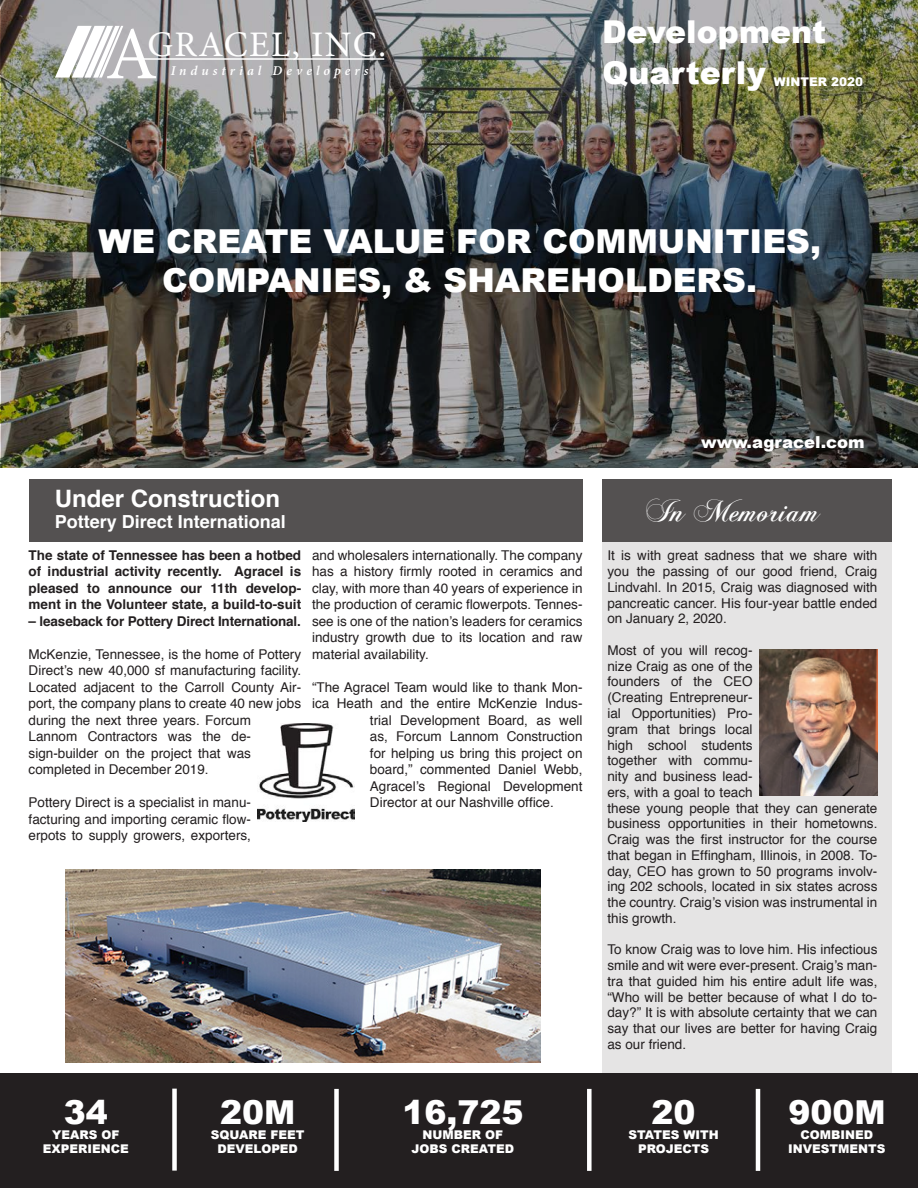
<style>
.page{position:relative;width:918px;height:1188px;background:#fff}
.page>*{position:absolute;margin:0;border:0;box-sizing:border-box;transform-origin:0 0}
.t1{font:75px "Minion Pro";color:#fff}
.t2{font:36px "Minion Pro";letter-spacing:.04em;color:#fff}
.t3{font:900 33px "Arial";color:#fff}
.t4{font:33px "Chopin Script";color:#fff}
.t5{font:900 31.5px "Arial";color:#fff}
.t6{font:700 24px "Helvetica";color:#fff}
.t7{font:700 18px "Helvetica";color:#fff}
.t8{font:900 16.5px "Arial";color:#fff}
.t9{font:13.5px/15.8px "Helvetica";color:#231f20;text-align:justify}
.t10{font:700 13.5px/16.5px "Helvetica";color:#231f20;text-align:justify}
.t11{font:italic 600 13.5px "Minion Pro";letter-spacing:.3em;color:#fff}
.t12{font:900 12px/14.4px "Arial";color:#fff;text-align:center}
</style>
<div class="page">
<div style="left:602px;top:542px;width:289px;height:532px;background:#e5e4e4"></div>
<div style="left:29px;top:479px;width:554px;height:63px;background:#545151"></div>
<img style="left:1px;top:0;width:917px;height:468px">
<svg style="left:55px;top:26px;width:68px;height:52px"></svg>
<hr style="left:132px;top:58px;width:252px;height:2px;background:#fff">
<img style="left:65px;top:869px;width:476px;height:193px">
<img style="left:258px;top:724px;width:97px;height:97px">
<div style="left:1px;top:1074px;width:917px;height:114px;background:#231f20"></div>
<div style="left:172px;top:1089px;width:5px;height:82px;background:#fff"></div>
<div style="left:334px;top:1089px;width:5px;height:82px;background:#fff"></div>
<div style="left:587px;top:1089px;width:5px;height:82px;background:#fff"></div>
<hr style="left:756px;top:1089px;width:4px;height:82px;background:#fff">
<div style="left:602px;top:479px;width:289px;height:63px;background:#545151"></div>
<img style="left:759px;top:650px;width:118px;height:146px">
<p class="t1" style="left:106px;top:4px;width:53px">A</p>
<p class="t2" style="left:147px;top:20px;width:241px">GRACEL, INC.</p>
<p class="t11" style="left:171px;top:61px;width:199px">Industrial Developers</p>
<p class="t5" style="left:602px;top:9px;width:226px">Development</p>
<p class="t5" style="left:602px;top:50px;width:166px">Quarterly</p>
<p class="t12" style="left:774px;top:74px;width:91px">WINTER 2020</p>
<p class="t3" style="left:98px;top:217px;width:724px">WE CREATE VALUE FOR COMMUNITIES,</p>
<p class="t3" style="left:162px;top:257px;width:596px">COMPANIES, &amp; SHAREHOLDERS.</p>
<p class="t6" style="left:55px;top:479px;width:227px">Under Construction</p>
<p class="t7" style="left:55px;top:508px;width:233px">Pottery Direct International</p>
<p class="t10" style="left:29px;top:547px;width:274px">The state of Tennessee has been a hotbed of industrial activity recently. Agracel is pleased to announce our 11th develop&shy;ment in the Volunteer state, a build-to-suit</p>
<p class="t10" style="left:29px;top:613px;width:274px">– leaseback for Pottery Direct International.</p>
<p class="t9" style="left:29px;top:646px;width:274px;line-height:16.5px;text-align:left">McKenzie, Tennessee, is the home of Pottery Direct’s new 40,000 sf manufacturing facility.<br>Located adjacent to the Carroll County Air&shy;port, the company plans to create 40 new jobs during the next three years. Forcum Lannom Contractors was the de&shy;sign-builder on the project that was completed in December 2019.</p>
<p class="t9" style="left:29px;top:795px;width:224px;line-height:16.5px">Pottery Direct is a specialist in manu&shy;facturing and importing ceramic flow&shy;erpots to supply growers, exporters,</p>
<p class="t9" style="left:312px;top:547px;width:272px;line-height:16.5px">and wholesalers internationally. The company has a history firmly rooted in ceramics and clay, with more than 40 years of experience in the production of ceramic flowerpots. Tennes&shy;see is one of the nation’s leaders for ceramics industry growth due to its location and raw material availability.</p>
<p class="t9" style="left:312px;top:680px;width:272px">“The Agracel Team would like to thank Mon-</p>
<p class="t9" style="left:312px;top:696px;width:272px">ica Heath and the entire McKenzie Indus-</p>
<p class="t9" style="left:370px;top:713px;width:214px">trial Development Board, as well</p>
<p class="t9" style="left:370px;top:729px;width:214px">as, Forcum Lannom Construction</p>
<p class="t9" style="left:370px;top:746px;width:214px">for helping us bring this project on</p>
<p class="t9" style="left:370px;top:762px;width:214px">board,” commented Daniel Webb,</p>
<p class="t9" style="left:370px;top:779px;width:214px">Agracel’s Regional Development</p>
<p class="t9" style="left:370px;top:795px;width:185px">Director at our Nashville office.</p>
<p class="t3" style="left:64px;top:1088px;width:46px">34</p>
<p class="t12" style="left:52px;top:1127px;width:69px">YEARS OF</p>
<p class="t12" style="left:43px;top:1141px;width:87px">EXPERIENCE</p>
<p class="t3" style="left:220px;top:1088px;width:77px">20M</p>
<p class="t12" style="left:218px;top:1141px;width:82px">DEVELOPED</p>
<p class="t12" style="left:211px;top:1127px;width:95px">SQUARE FEET</p>
<p class="t3" style="left:402px;top:1088px;width:123px">16,725</p>
<p class="t12" style="left:423px;top:1127px;width:82px">NUMBER OF</p>
<p class="t12" style="left:412px;top:1141px;width:104px">JOBS CREATED</p>
<p class="t8" style="left:701px;top:430px;width:165px">www.agracel.com</p>
<p class="t4" style="left:647px;top:490px;width:175px">In Memoriam</p>
<p class="t9" style="left:607px;top:548px;width:271px">It is with great sadness that we share with you the passing of our good friend, Craig Lindvahl. In 2015, Craig was diagnosed with pancreatic cancer. His four-year battle ended on January 2, 2020.</p>
<p class="t9" style="left:607px;top:643px;width:272px;text-align:left">Most of you will recog-<br>nize Craig as one of the<br>founders of the CEO<br>(Creating Entrepreneur-<br>ial Opportunities) Pro-<br>gram that brings local<br>high school students<br>together with commu-<br>nity and business lead-<br>ers, with a goal to teach<br>these young people that they can generate business opportunities in their hometowns.<br>Craig was the first instructor for the course that began in Effingham, Illinois, in 2008. To&shy;day, CEO has grown to 50 programs involv&shy;ing 202 schools, located in six states across the country. Craig’s vision was instrumental in this growth.</p>
<p class="t9" style="left:607px;top:942px;width:271px">To know Craig was to love him. His infectious smile and wit were ever-present. Craig’s man&shy;tra that guided him his entire adult life was, “Who will be better because of what I do to&shy;day?” It is with absolute certainty that we can say that our lives are better for having Craig as our friend.</p>
<p class="t3" style="left:652px;top:1088px;width:46px">20</p>
<p class="t12" style="left:628px;top:1127px;width:92px">STATES WITH<br>PROJECTS</p>
<p class="t3" style="left:788px;top:1088px;width:99px">900M</p>
<p class="t12" style="left:801px;top:1127px;width:74px">COMBINED</p>
<p class="t12" style="left:788px;top:1141px;width:99px">INVESTMENTS</p>
</div>
